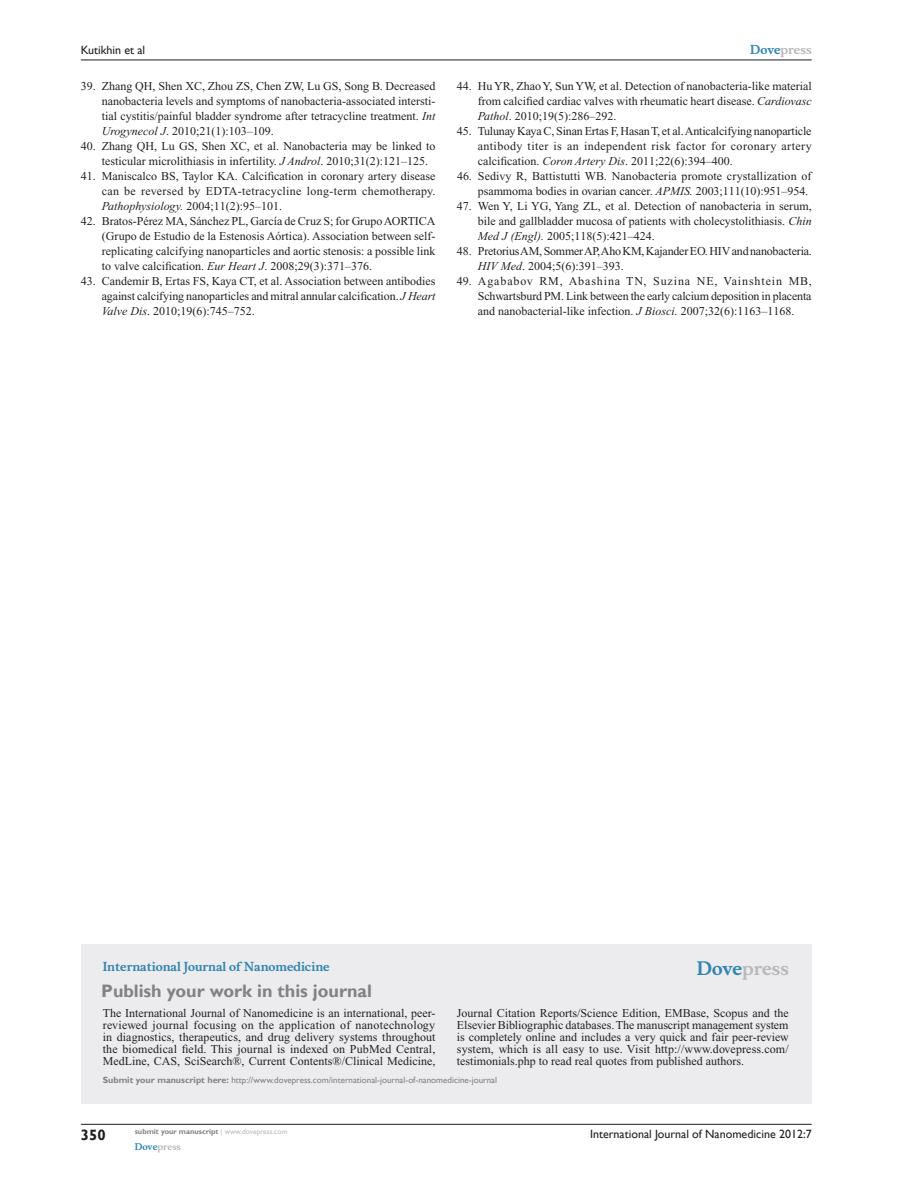
<style>
.page{position:relative;width:918px;height:1188px;background:#fff}
.page>*{position:absolute;margin:0;border:0;box-sizing:border-box;transform-origin:0 0}
.t1{font:700 18px "Gill Sans";color:#808285}
.t2{font:700 18px "Musee";color:#b8b9bc}
.t3{font:700 15px "Gill Sans";color:#231f20}
.t4{font:12px/15px "Times New Roman";color:#231f20;text-align:justify}
.t5{font:12px/15px "Times New Roman";letter-spacing:-.02em;color:#231f20}
.t6{font:12px "Gill Sans";color:#231f20}
.t7{font:700 12px "Musee";color:#3485ae}
.t8{font:700 12px "Musee";color:#b8b9bc}
.t9{font:9px "Gill Sans";color:#808285}
.t10{font:700 9px "Musee";color:#b8b9bc}
.t11{font:700 7.5px "Gill Sans";color:#808285}
.s1{font-style:italic}
.s2{color:#3485ae}
.s3{font-weight:700}
.s4{font-weight:400;color:#b8b9bc}
</style>
<div class="page">
<div style="left:81px;top:944px;width:731px;height:159px;background:#ececee"></div>
<hr style="left:81px;top:1124px;width:731px;height:1px;background:#231f20">
<hr style="left:81px;top:60px;width:731px;height:1px;background:#231f20">
<p class="t6" style="left:81px;top:43px;width:66px">Kutikhin et al</p>
<p class="t4" style="left:102px;top:79px;width:335px;text-indent:-21px">39. Zhang QH, Shen XC, Zhou ZS, Chen ZW, Lu GS, Song B. Decreased nanobacteria levels and symptoms of nanobacteria-associated intersti&shy;tial cystitis/painful bladder syndrome after tetracycline treatment. <span class="s1">Int Urogynecol J</span>. 2010;21(1):103–109.</p>
<p class="t4" style="left:102px;top:139px;width:335px;text-indent:-21px">40. Zhang QH, Lu GS, Shen XC, et al. Nanobacteria may be linked to testicular microlithiasis in infertility. <span class="s1">J Androl</span>. 2010;31(2):121–125.</p>
<p class="t4" style="left:102px;top:169px;width:335px;text-indent:-21px">41. Maniscalco BS, Taylor KA. Calcification in coronary artery disease can be reversed by EDTA-tetracycline long-term chemotherapy.<br><span class="s1">Pathophysiology.</span> 2004;11(2):95–101.</p>
<p class="t4" style="left:102px;top:214px;width:335px;text-indent:-21px">42. Bratos-Pérez MA, Sánchez PL, García de Cruz S; for Grupo AORTICA (Grupo de Estudio de la Estenosis Aórtica). Association between self&shy;replicating calcifying nanoparticles and aortic stenosis: a possible link to valve calcification. <span class="s1">Eur Heart J</span>. 2008;29(3):371–376.</p>
<p class="t4" style="left:102px;top:274px;width:335px;text-indent:-21px">43. Candemir B, Ertas FS, Kaya CT, et al. Association between antibodies against calcifying nanoparticles and mitral annular calcification. <span class="s1">J Heart Valve Dis</span>. 2010;19(6):745–752.</p>
<p class="t8" style="left:750px;top:43px;width:63px"><span class="s2">Dove</span>press</p>
<p class="t4" style="left:478px;top:79px;width:335px;text-indent:-21px">44. Hu YR, Zhao Y, Sun YW, et al. Detection of nanobacteria-like material from calcified cardiac valves with rheumatic heart disease. <span class="s1">Cardiovasc Pathol</span>. 2010;19(5):286–292.</p>
<p class="t4" style="left:478px;top:124px;width:335px;text-indent:-21px">45. Tulunay Kaya C, Sinan Ertas F, Hasan T, et al. Anticalcifying nanoparticle antibody titer is an independent risk factor for coronary artery calcification. <span class="s1">Coron Artery Dis</span>. 2011;22(6):394–400.</p>
<p class="t4" style="left:457px;top:169px;width:356px;text-align:right">46. Sedivy R, Battistutti WB. Nanobacteria promote crystallization of psammoma bodies in ovarian cancer. <span class="s1">APMIS.</span> 2003;111(10):951–954.</p>
<p class="t4" style="left:478px;top:199px;width:335px;text-indent:-21px">47. Wen Y, Li YG, Yang ZL, et al. Detection of nanobacteria in serum, bile and gallbladder mucosa of patients with cholecystolithiasis. <span class="s1">Chin Med J (Engl).</span> 2005;118(5):421–424.</p>
<p class="t5" style="left:478px;top:244px;width:335px;text-indent:-21px">48. Pretorius AM, Sommer AP, Aho KM, Kajander EO. HIV and nanobacteria.<br><span class="s1">HIV Med</span>. 2004;5(6):391–393.</p>
<p class="t4" style="left:478px;top:274px;width:335px;text-indent:-21px">49. Agababov RM, Abashina TN, Suzina NE, Vainshtein MB, Schwartsburd PM. Link between the early calcium deposition in placenta and nanobacterial-like infection. <span class="s1">J Biosci.</span> 2007;32(6):1163–1168.</p>
<p class="t7" style="left:103px;top:959px;width:228px">International Journal of Nanomedicine</p>
<h1 class="t1" style="left:101px;top:980px;width:272px">Publish your work in this journal</h1>
<h1 class="t2" style="left:697px;top:958px;width:94px"><span class="s2">Dove</span>press</h1>
<p class="t4" style="left:103px;top:1007px;width:334px;line-height:12px">The International Journal of Nanomedicine is an international, peer&shy;reviewed journal focusing on the application of nanotechnology in diagnostics, therapeutics, and drug delivery systems throughout the biomedical field. This journal is indexed on PubMed Central, MedLine, CAS, SciSearch®, Current Contents®/Clinical Medicine,</p>
<p class="t4" style="left:457px;top:1007px;width:333px;line-height:12px">Journal Citation Reports/Science Edition, EMBase, Scopus and the Elsevier Bibliographic databases. The manuscript management system is completely online and includes a very quick and fair peer-review system, which is all easy to use. Visit http://www.dovepress.com/ testimonials.php to read real quotes from published authors.</p>
<p class="t9" style="left:103px;top:1075px;width:396px"><span class="s3">Submit your manuscript here:</span> http://www.dovepress.com/international-journal-of-nanomedicine-journal</p>
<p class="t3" style="left:81px;top:1126px;width:26px">350</p>
<p class="t11" style="left:135px;top:1127px;width:154px">submit your manuscript <span class="s4">| www.dovepress.com</span></p>
<p class="t10" style="left:135px;top:1141px;width:48px"><span class="s2">Dove</span>press</p>
<p class="t6" style="left:590px;top:1127px;width:223px">International Journal of Nanomedicine 2012:7</p>
</div>
